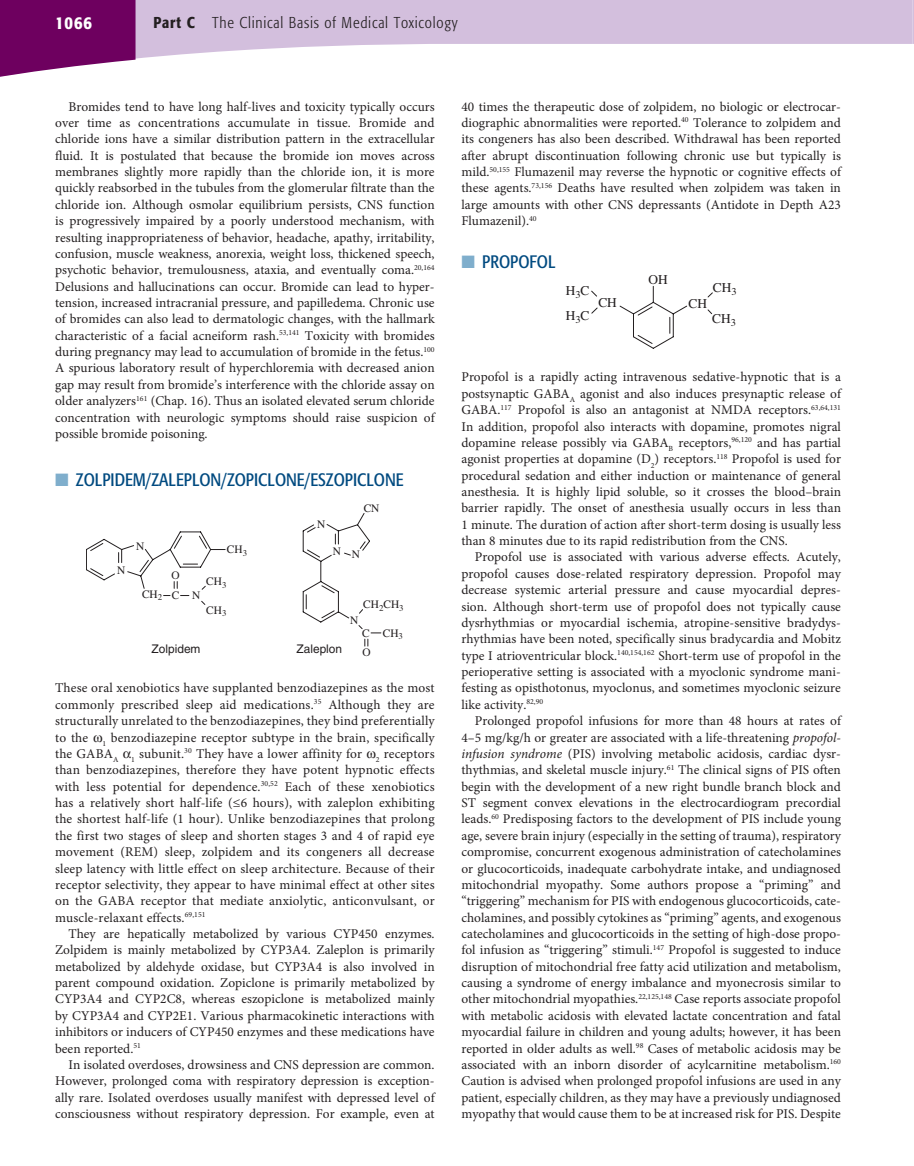
<style>
.page{position:relative;width:914px;height:1166px;background:#fff}
.page>*{position:absolute;margin:0;border:0;box-sizing:border-box;transform-origin:0 0}
.t1{font:condensed 17.85px "Formata";color:#004a80}
.t2{font:500 condensed 17.85px "Formata";color:#fff}
.t3{font:300 condensed 15.58px "Formata";letter-spacing:.05em;color:#231f20}
.t4{font:13.47px/16.3px "Minion Pro";color:#231f20;text-align:justify}
.t5{font:13.47px/25.6px "Times";color:#231f20}
.t6{font:11.9px "Helvetica";color:#231f20}
.t7{font:11.38px "Times";color:#231f20}
.s1{font-weight:500}
.s2{color:#7faecc}
.s3{font-style:italic}
</style>
<div class="page">
<svg style="left:135px;top:0;width:776px;height:60px;fill:#d3bfdd"></svg>
<svg style="left:86px;top:531px;width:140px;height:74px"></svg>
<svg style="left:302px;top:513px;width:79px;height:134px"></svg>
<svg style="left:591px;top:286px;width:122px;height:63px"></svg>
<svg style="left:0;top:0;width:135px;height:77px;background:#7f1f72"></svg>
<svg style="left:911px;top:0;width:3px;height:44px"></svg>
<h1 class="t2" style="left:55px;top:15px;width:38px">1066</h1>
<p class="t3" style="left:153px;top:16px;width:306px"><span class="s1">Part C</span> The Clinical Basis of Medical Toxicology</p>
<p class="t4" style="left:55px;top:99px;width:381px;text-indent:13px">Bromides tend to have long half-lives and toxicity typically occurs over time as concentrations accumulate in tissue. Bromide and chloride ions have a similar distribution pattern in the extracellular fluid. It is postulated that because the bromide ion moves across membranes slightly more rapidly than the chloride ion, it is more quickly reabsorbed in the tubules from the glomerular filtrate than the chloride ion. Although osmolar equilibrium persists, CNS function is progressively impaired by a poorly understood mechanism, with resulting inappropriateness of behavior, headache, apathy, irritability, confusion, muscle weakness, anorexia, weight loss, thickened speech, psychotic behavior, tremulousness, ataxia, and eventually coma. <sup>20,164<br></sup>Delusions and hallucinations can occur. Bromide can lead to hyper&shy;tension, increased intracranial pressure, and papilledema. Chronic use of bromides can also lead to dermatologic changes, with the hallmark characteristic of a facial acneiform rash. <sup>53,141</sup> Toxicity with bromides during pregnancy may lead to accumulation of bromide in the fetus. <sup>100<br></sup>A spurious laboratory result of hyperchloremia with decreased anion gap may result from bromide’s interference with the chloride assay on older analyzers <sup>161</sup> (Chap. 16). Thus an isolated elevated serum chloride concentration with neurologic symptoms should raise suspicion of possible bromide poisoning.</p>
<h1 class="t1" style="left:55px;top:472px;width:350px"><span class="s2">■</span> ZOLPIDEM/ZALEPLON/ZOPICLONE/ESZOPICLONE</h1>
<p class="t7" style="left:117px;top:565px;width:10px">N</p>
<p class="t7" style="left:317px;top:520px;width:10px">N</p>
<p class="t7" style="left:136px;top:542px;width:10px">N</p>
<p class="t7" style="left:142px;top:590px;width:60px">CH<sub>2</sub> C N</p>
<p class="t7" style="left:227px;top:545px;width:22px">CH<sub>3</sub></p>
<p class="t7" style="left:333px;top:547px;width:10px">N</p>
<p class="t7" style="left:171px;top:571px;width:10px">O</p>
<p class="t7" style="left:206px;top:577px;width:22px">CH<sub>3</sub></p>
<p class="t7" style="left:206px;top:606px;width:22px">CH<sub>3</sub></p>
<p class="t7" style="left:363px;top:504px;width:17px">CN</p>
<p class="t7" style="left:352px;top:550px;width:10px">N</p>
<p class="t7" style="left:363px;top:600px;width:42px">CH<sub>2</sub>CH<sub>3</sub></p>
<p class="t7" style="left:362px;top:629px;width:42px">C CH<sub>3</sub></p>
<p class="t7" style="left:350px;top:615px;width:10px">N</p>
<p class="t6" style="left:152px;top:644px;width:50px">Zolpidem</p>
<p class="t6" style="left:296px;top:645px;width:47px">Zaleplon</p>
<p class="t7" style="left:362px;top:648px;width:10px">O</p>
<p class="t4" style="left:55px;top:681px;width:381px">These oral xenobiotics have supplanted benzodiazepines as the most commonly prescribed sleep aid medications. <sup>35</sup> Although they are structurally unrelated to the benzodiazepines, they bind preferentially to the <sub>1</sub> benzodiazepine receptor subtype in the brain, specifically the GABA <sub>A</sub></p>
<p class="t4" style="left:55px;top:746px;width:381px;text-indent:76px"><sub>1</sub> subunit. <sup>30</sup> They have a lower affinity for <sub>2</sub> receptors than benzodiazepines, therefore they have potent hypnotic effects with less potential for dependence. <sup>30,52</sup> Each of these xenobiotics has a relatively short half-life (≤6 hours), with zaleplon exhibiting the shortest half-life (1 hour). Unlike benzodiazepines that prolong the first two stages of sleep and shorten stages 3 and 4 of rapid eye movement (REM) sleep, zolpidem and its congeners all decrease sleep latency with little effect on sleep architecture. Because of their receptor selectivity, they appear to have minimal effect at other sites on the GABA receptor that mediate anxiolytic, anticonvulsant, or muscle-relaxant effects. <sup>69,151</sup></p>
<p class="t4" style="left:55px;top:926px;width:381px;text-indent:13px">They are hepatically metabolized by various CYP450 enzymes.<br>Zolpidem is mainly metabolized by CYP3A4. Zaleplon is primarily metabolized by aldehyde oxidase, but CYP3A4 is also involved in parent compound oxidation. Zopiclone is primarily metabolized by CYP3A4 and CYP2C8, whereas eszopiclone is metabolized mainly by CYP3A4 and CYP2E1. Various pharmacokinetic interactions with inhibitors or inducers of CYP450 enzymes and these medications have been reported. <sup>51</sup></p>
<p class="t4" style="left:55px;top:1057px;width:381px;text-indent:13px">In isolated overdoses, drowsiness and CNS depression are common.<br>However, prolonged coma with respiratory depression is exception&shy;ally rare. Isolated overdoses usually manifest with depressed level of consciousness without respiratory depression. For example, even at</p>
<p class="t4" style="left:461px;top:99px;width:381px">40 times the therapeutic dose of zolpidem, no biologic or electrocar&shy;diographic abnormalities were reported. <sup>40</sup> Tolerance to zolpidem and its congeners has also been described. Withdrawal has been reported after abrupt discontinuation following chronic use but typically is mild. <sup>50,155</sup> Flumazenil may reverse the hypnotic or cognitive effects of these agents. <sup>73,156</sup> Deaths have resulted when zolpidem was taken in large amounts with other CNS depressants (Antidote in Depth A23<br>Flumazenil). <sup>40</sup></p>
<h1 class="t1" style="left:461px;top:255px;width:96px"><span class="s2">■</span> PROPOFOL</h1>
<p class="t5" style="left:688px;top:292px;width:20px">CH</p>
<p class="t5" style="left:648px;top:268px;width:21px">OH</p>
<p class="t5" style="left:713px;top:276px;width:25px">CH<sub>3</sub></p>
<p class="t5" style="left:712px;top:307px;width:25px">CH<sub>3</sub></p>
<p class="t5" style="left:565px;top:278px;width:25px">H<sub>3</sub>C<br>H<sub>3</sub>C</p>
<p class="t5" style="left:598px;top:291px;width:20px">CH</p>
<p class="t4" style="left:461px;top:370px;width:381px">Propofol is a rapidly acting intravenous sedative-hypnotic that is a postsynaptic GABA <sub>A</sub> agonist and also induces presynaptic release of GABA. <sup>117</sup> Propofol is also an antagonist at NMDA receptors. <sup>63,64,131<br></sup>In addition, propofol also interacts with dopamine, promotes nigral dopamine release possibly via GABA <sub>B</sub> receptors, <sup>96,120</sup> and has partial agonist properties at dopamine (D <sub>2</sub> ) receptors. <sup>118</sup> Propofol is used for procedural sedation and either induction or maintenance of general anesthesia. It is highly lipid soluble, so it crosses the blood–brain barrier rapidly. The onset of anesthesia usually occurs in less than 1 minute. The duration of action after short-term dosing is usually less than 8 minutes due to its rapid redistribution from the CNS.</p>
<p class="t4" style="left:461px;top:550px;width:381px;text-indent:13px">Propofol use is associated with various adverse effects. Acutely, propofol causes dose-related respiratory depression. Propofol may decrease systemic arterial pressure and cause myocardial depres&shy;sion. Although short-term use of propofol does not typically cause dysrhythmias or myocardial ischemia, atropine-sensitive bradydys&shy;rhythmias have been noted, specifically sinus bradycardia and Mobitz type I atrioventricular block. <sup>140,154,162</sup> Short-term use of propofol in the perioperative setting is associated with a myoclonic syndrome mani&shy;festing as opisthotonus, myoclonus, and sometimes myoclonic seizure like activity. <sup>82,90</sup></p>
<p class="t4" style="left:461px;top:713px;width:381px;text-indent:13px">Prolonged propofol infusions for more than 48 hours at rates of 4–5 mg/kg/h or greater are associated with a life-threatening <span class="s3">propofol&shy;infusion syndrome</span> (PIS) involving metabolic acidosis, cardiac dysr&shy;thythmias, and skeletal muscle injury. <sup>61</sup> The clinical signs of PIS often begin with the development of a new right bundle branch block and ST segment convex elevations in the electrocardiogram precordial leads. <sup>60</sup> Predisposing factors to the development of PIS include young age, severe brain injury (especially in the setting of trauma), respiratory compromise, concurrent exogenous administration of catecholamines or glucocorticoids, inadequate carbohydrate intake, and undiagnosed mitochondrial myopathy. Some authors propose a “priming” and “triggering” mechanism for PIS with endogenous glucocorticoids, cate&shy;cholamines, and possibly cytokines as “priming” agents, and exogenous catecholamines and glucocorticoids in the setting of high-dose propo&shy;fol infusion as “triggering” stimuli. <sup>147</sup> Propofol is suggested to induce disruption of mitochondrial free fatty acid utilization and metabolism, causing a syndrome of energy imbalance and myonecrosis similar to other mitochondrial myopathies. <sup>22,125,148</sup> Case reports associate propofol with metabolic acidosis with elevated lactate concentration and fatal myocardial failure in children and young adults; however, it has been reported in older adults as well. <sup>98</sup> Cases of metabolic acidosis may be associated with an inborn disorder of acylcarnitine metabolism. <sup>160<br></sup>Caution is advised when prolonged propofol infusions are used in any patient, especially children, as they may have a previously undiagnosed myopathy that would cause them to be at increased risk for PIS. Despite</p>
</div>
